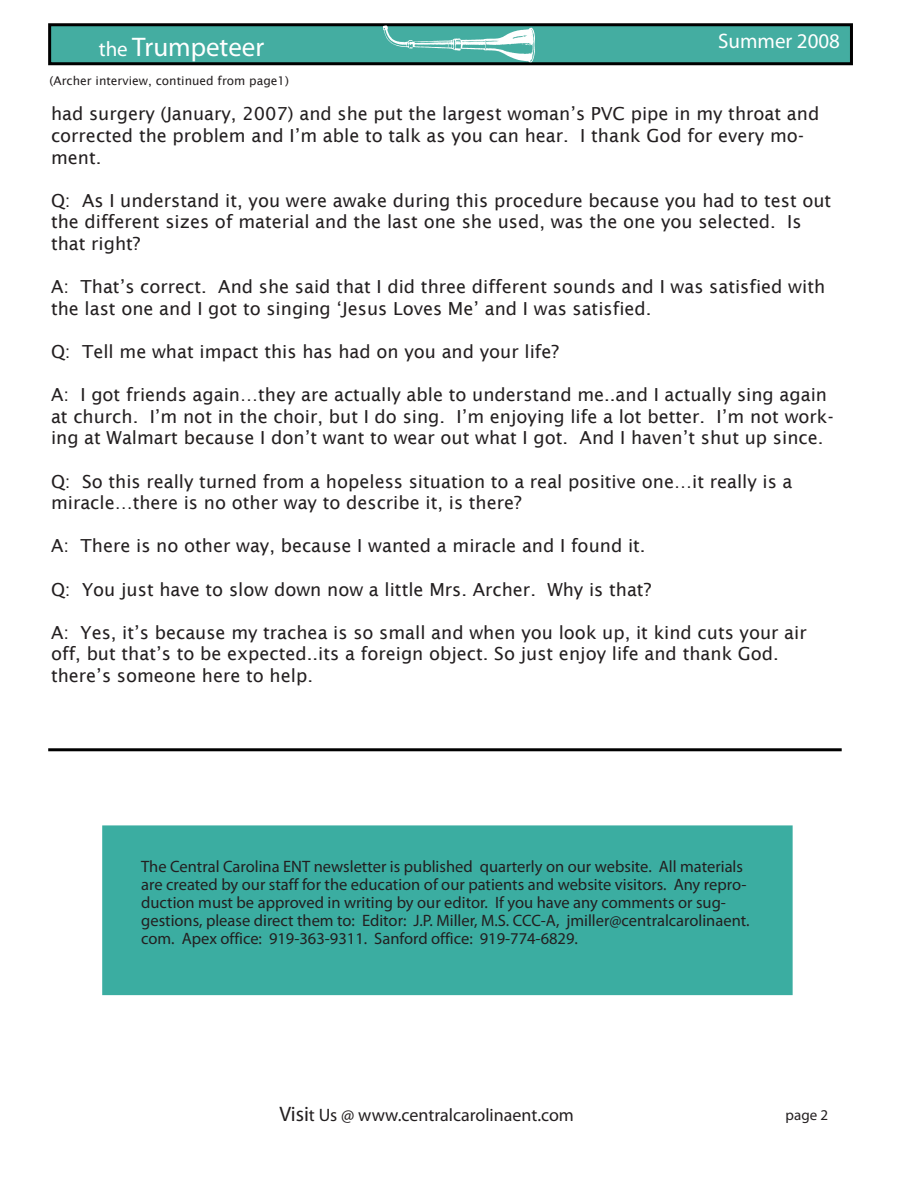
<style>
.page{position:relative;width:918px;height:1188px;background:#fff}
.page>*{position:absolute;margin:0;border:0;box-sizing:border-box;transform-origin:0 0}
.t1{font:27px "Myriad Pro";color:#fff}
.t2{font:21px "Myriad Pro";color:#fff}
.t3{font:18px/21.6px "Lucida Sans";color:#231f20}
.t4{font:18px "Myriad Pro";color:#231f20}
.t5{font:16.5px/18px "Myriad Pro";color:#231f20}
.t6{font:15px "Myriad Pro";color:#231f20}
.t7{font:12px "Lucida Sans";color:#231f20}
.s1{font-size:21px}
</style>
<div class="page">
<div style="left:50px;top:25px;width:801px;height:39px;background:#44ada1"></div>
<div style="left:48px;top:23px;width:805px;height:42px;border:3px solid #000"></div>
<img style="left:383px;top:26px;width:152px;height:36px">
<hr style="left:48px;top:748px;width:794px;height:3px;background:#000">
<div style="left:103px;top:826px;width:689px;height:168px;background:#3bada1"></div>
<div style="left:102px;top:825px;width:691px;height:170px;border:2px solid #3bada1"></div>
<p class="t1" style="left:99px;top:30px;width:167px"><span class="s1">the</span> Trumpeteer</p>
<p class="t2" style="left:718px;top:28px;width:123px">Summer 2008</p>
<p class="t7" style="left:50px;top:74px;width:241px">(Archer interview, continued from page1)</p>
<p class="t3" style="left:51px;top:103px;width:770px">had surgery (January, 2007) and she put the largest woman’s PVC pipe in my throat and corrected the problem and I’m able to talk as you can hear. I thank God for every mo&shy;ment.</p>
<p class="t3" style="left:51px;top:190px;width:782px">Q: As I understand it, you were awake during this procedure because you had to test out the different sizes of material and the last one she used, was the one you selected. Is that right?</p>
<p class="t3" style="left:51px;top:276px;width:776px">A: That’s correct. And she said that I did three different sounds and I was satisfied with the last one and I got to singing ‘Jesus Loves Me’ and I was satisfied.</p>
<p class="t3" style="left:51px;top:341px;width:510px">Q: Tell me what impact this has had on you and your life?</p>
<p class="t3" style="left:51px;top:384px;width:784px">A: I got friends again…they are actually able to understand me..and I actually sing again at church. I’m not in the choir, but I do sing. I’m enjoying life a lot better. I’m not work&shy;ing at Walmart because I don’t want to wear out what I got. And I haven’t shut up since.</p>
<p class="t3" style="left:51px;top:470px;width:743px">Q: So this really turned from a hopeless situation to a real positive one…it really is a miracle…there is no other way to describe it, is there?</p>
<p class="t3" style="left:51px;top:535px;width:596px">A: There is no other way, because I wanted a miracle and I found it.</p>
<p class="t3" style="left:51px;top:578px;width:602px">Q: You just have to slow down now a little Mrs. Archer. Why is that?</p>
<p class="t3" style="left:51px;top:622px;width:757px">A: Yes, it’s because my trachea is so small and when you look up, it kind cuts your air off, but that’s to be expected..its a foreign object. So just enjoy life and thank God. there’s someone here to help.</p>
<p class="t5" style="left:141px;top:857px;width:610px">The Central Carolina ENT newsletter is published quarterly on our website. All materials are created by our staff for the education of our patients and website visitors. Any repro&shy;duction must be approved in writing by our editor. If you have any comments or sug&shy;gestions, please direct them to: Editor: J.P. Miller, M.S. CCC-A, jmiller@centralcarolinaent. com. Apex office: 919-363-9311. Sanford office: 919-774-6829.</p>
<p class="t4" style="left:279px;top:1104px;width:296px"><span class="s1">Visi</span>t Us @ www.centralcarolinaent.com</p>
<p class="t6" style="left:786px;top:1106px;width:44px">page 2</p>
</div>
